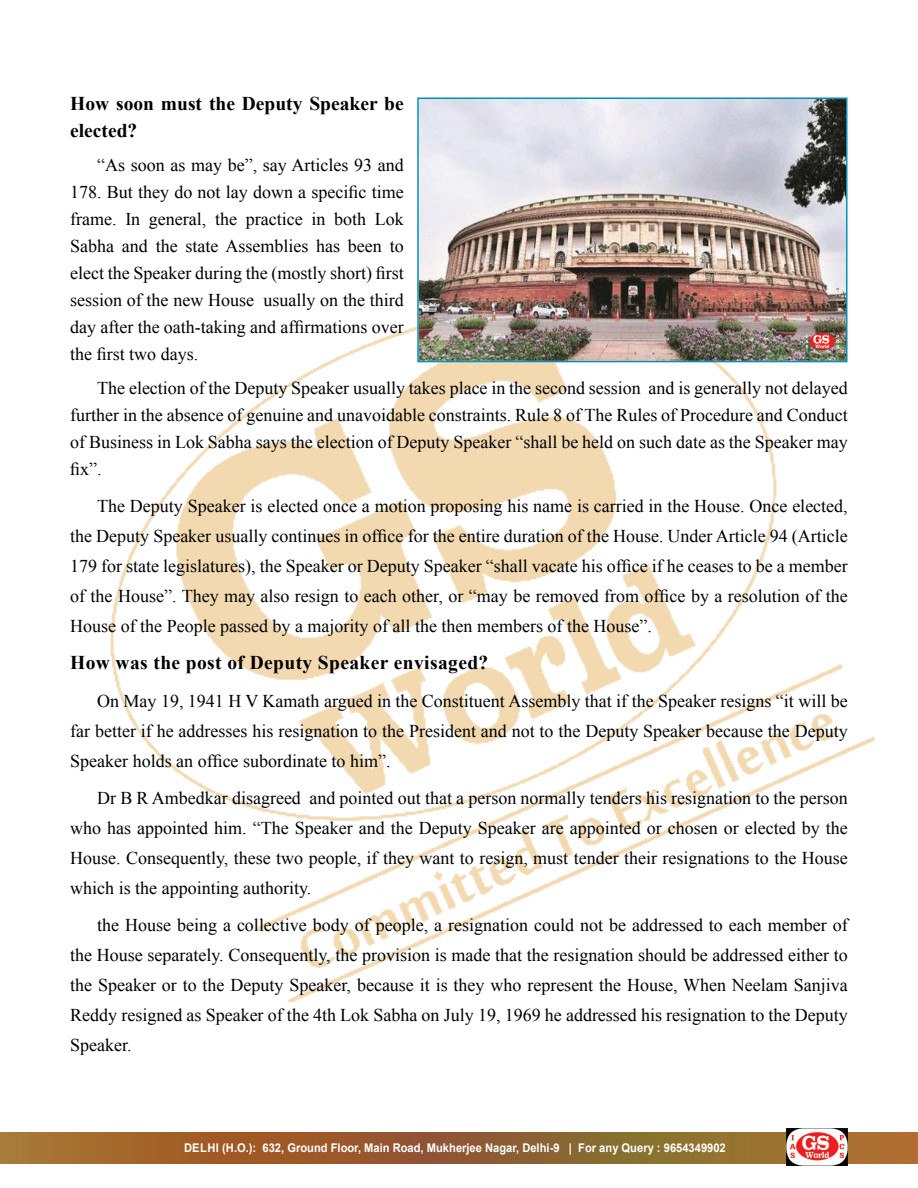
<style>
.page{position:relative;width:918px;height:1188px;background:#fff}
.page>*{position:absolute;margin:0;border:0;box-sizing:border-box;transform-origin:0 0}
.t1{font:700 19.5px "Times New Roman";letter-spacing:.02em;color:#000}
.t2{font:700 19.5px/27px "Times New Roman";color:#000}
.t3{font:18px/30px "Times New Roman";color:#000;text-align:justify}
.t4{font:700 12px "Arial";color:#fff;scale:.93 1}
</style>
<div class="page">
<svg style="left:0;top:1133px;width:917px;height:30px;background:#99652e"></svg>
<img style="left:786px;top:1128px;width:62px;height:37px">
<img style="left:111px;top:308px;width:764px;height:694px">
<hr style="left:917px;top:1133px;width:1px;height:30px;background:#b46d32">
<img style="left:417px;top:97px;width:430px;height:265px">
<img style="left:806px;top:333px;width:33px;height:21px">
<p class="t2" style="left:70px;top:90px;width:335px">How soon must the Deputy Speaker be elected?</p>
<p class="t3" style="left:70px;top:152px;width:335px;line-height:27px;text-indent:27px">“As soon as may be”, say Articles 93 and 178. But they do not lay down a specific time frame. In general, the practice in both Lok Sabha and the state Assemblies has been to elect the Speaker during the (mostly short) first session of the new House usually on the third day after the oath-taking and affirmations over the first two days.</p>
<p class="t3" style="left:70px;top:375px;width:779px;line-height:27px;text-indent:27px">The election of the Deputy Speaker usually takes place in the second session and is generally not delayed further in the absence of genuine and unavoidable constraints. Rule 8 of The Rules of Procedure and Conduct of Business in Lok Sabha says the election of Deputy Speaker “shall be held on such date as the Speaker may fix”.</p>
<p class="t3" style="left:70px;top:491px;width:779px;text-indent:27px">The Deputy Speaker is elected once a motion proposing his name is carried in the House. Once elected, the Deputy Speaker usually continues in office for the entire duration of the House. Under Article 94 (Article 179 for state legislatures), the Speaker or Deputy Speaker “shall vacate his office if he ceases to be a member of the House”. They may also resign to each other, or “may be removed from office by a resolution of the House of the People passed by a majority of all the then members of the House”.</p>
<p class="t1" style="left:70px;top:649px;width:420px">How was the post of Deputy Speaker envisaged?</p>
<p class="t3" style="left:70px;top:685px;width:779px;text-indent:27px">On May 19, 1941 H V Kamath argued in the Constituent Assembly that if the Speaker resigns “it will be far better if he addresses his resignation to the President and not to the Deputy Speaker because the Deputy Speaker holds an office subordinate to him”.</p>
<p class="t3" style="left:70px;top:782px;width:779px;text-indent:27px">Dr B R Ambedkar disagreed and pointed out that a person normally tenders his resignation to the person who has appointed him. “The Speaker and the Deputy Speaker are appointed or chosen or elected by the House. Consequently, these two people, if they want to resign, must tender their resignations to the House which is the appointing authority.</p>
<p class="t3" style="left:70px;top:909px;width:779px;text-indent:27px">the House being a collective body of people, a resignation could not be addressed to each member of the House separately. Consequently, the provision is made that the resignation should be addressed either to the Speaker or to the Deputy Speaker, because it is they who represent the House, When Neelam Sanjiva Reddy resigned as Speaker of the 4th Lok Sabha on July 19, 1969 he addressed his resignation to the Deputy Speaker.</p>
<p class="t4" style="left:184px;top:1140px;width:584px">DELHI (H.O.): 632, Ground Floor, Main Road, Mukherjee Nagar, Delhi-9 | For any Query : 9654349902</p>
</div>
